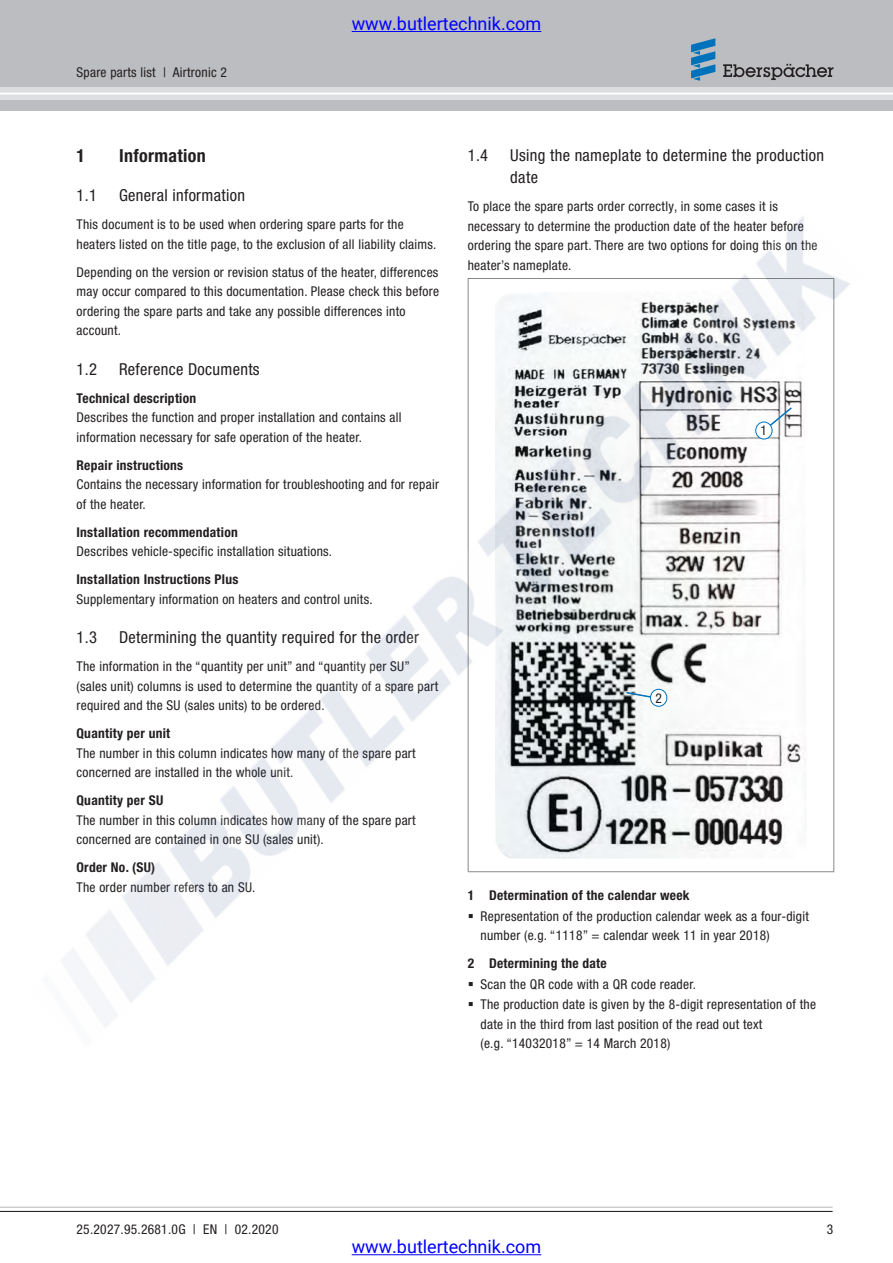
<style>
.page{position:relative;width:893px;height:1263px;background:#fff}
.page>*{position:absolute;margin:0;border:0;box-sizing:border-box;transform-origin:0 0}
.t1{font:18px "Roboto";color:#00f}
.t2{font:700 condensed 18px "Helvetica Neue LTW1 G";letter-spacing:.02em;color:#231f20}
.t3{font:condensed 16.5px/22.5px "Helvetica Neue LTW1 G";letter-spacing:.02em;color:#231f20}
.Fließtext_9pt{font:condensed 13.5px/19.5px "Helvetica Neue LTW1 G";letter-spacing:.02em;color:#231f20}
.Fließtext_9pt_2vor{font:condensed 13.5px/19.5px "Helvetica Neue LTW1 G";letter-spacing:.02em;color:#231f20}
.Fließtext_9pt_bold_2{font:700 condensed 13.5px "Helvetica Neue LTW1 G";letter-spacing:.02em;color:#231f20}
.Fließtext_9pt_bold{font:700 condensed 13.5px "Helvetica Neue LTW1 G";letter-spacing:.02em;color:#231f20}
.Fließtext_9pt_zentri{font:condensed 13.5px "Helvetica Neue LTW1 G";color:#231f20}
</style>
<div class="page">
<hr style="left:0;top:1207px;width:833px;height:1px;background:#bcbdc0">
<hr style="left:0;top:1211px;width:833px;height:1px;background:#231f20">
<div style="left:0;top:0;width:893px;height:111px;background:#bcbdc0"></div>
<svg style="left:0;top:87px;width:893px;height:13px;fill:#dddedf"></svg>
<hr style="left:0;top:93px;width:893px;height:1px;background:#fff">
<svg style="left:723px;top:64px;width:110px;height:16px"></svg>
<svg style="left:691px;top:38px;width:24px;height:43px"></svg>
<img style="left:61px;top:216px;width:789px;height:809px">
<hr style="left:352px;top:31px;width:189px;height:1px;background:#00f">
<hr style="left:352px;top:1254px;width:189px;height:1px;background:#00f">
<svg style="left:469px;top:914px;width:4px;height:4px"></svg>
<svg style="left:469px;top:982px;width:4px;height:4px"></svg>
<svg style="left:469px;top:1002px;width:4px;height:4px"></svg>
<p class="Fließtext_9pt_2vor" style="left:77px;top:62px;width:152px">Spare parts list | Airtronic 2</p>
<h1 class="t1" style="left:352px;top:11px;width:191px">www.butlertechnik.com</h1>
<p class="t2" style="left:77px;top:144px;width:10px">1</p>
<p class="t2" style="left:119px;top:144px;width:88px">Information</p>
<p class="t3" style="left:77px;top:184px;width:22px">1.1</p>
<p class="t3" style="left:119px;top:184px;width:128px">General information</p>
<p class="Fließtext_9pt" style="left:77px;top:215px;width:361px">This document is to be used when ordering spare parts for the heaters listed on the title page, to the exclusion of all liability claims.</p>
<p class="Fließtext_9pt_2vor" style="left:77px;top:262px;width:364px">Depending on the version or revision status of the heater, differences may occur compared to this documentation. Please check this before ordering the spare parts and take any possible differences into account.</p>
<p class="t3" style="left:77px;top:358px;width:22px">1.2</p>
<p class="t3" style="left:119px;top:358px;width:142px">Reference Documents</p>
<p class="Fließtext_9pt_bold" style="left:77px;top:390px;width:121px">Technical description</p>
<p class="Fließtext_9pt" style="left:77px;top:408px;width:326px">Describes the function and proper installation and contains all information necessary for safe operation of the heater.</p>
<p class="Fließtext_9pt_bold_2" style="left:77px;top:457px;width:108px">Repair instructions</p>
<p class="Fließtext_9pt" style="left:77px;top:475px;width:364px">Contains the necessary information for troubleshooting and for repair of the heater.</p>
<p class="Fließtext_9pt_bold_2" style="left:77px;top:524px;width:163px">Installation recommendation</p>
<p class="Fließtext_9pt" style="left:77px;top:542px;width:257px">Describes vehicle-specific installation situations.</p>
<p class="Fließtext_9pt_bold_2" style="left:77px;top:571px;width:163px">Installation Instructions Plus</p>
<p class="Fließtext_9pt" style="left:77px;top:589px;width:298px">Supplementary information on heaters and control units.</p>
<p class="t3" style="left:77px;top:626px;width:22px">1.3</p>
<p class="t3" style="left:119px;top:626px;width:302px">Determining the quantity required for the order</p>
<p class="Fließtext_9pt" style="left:77px;top:657px;width:363px">The information in the “quantity per unit” and “quantity per SU” (sales unit) columns is used to determine the quantity of a spare part required and the SU (sales units) to be ordered.</p>
<p class="Fließtext_9pt_bold_2" style="left:77px;top:725px;width:95px">Quantity per unit</p>
<p class="Fließtext_9pt" style="left:77px;top:743px;width:341px">The number in this column indicates how many of the spare part concerned are installed in the whole unit.</p>
<p class="Fließtext_9pt_bold_2" style="left:77px;top:792px;width:88px">Quantity per SU</p>
<p class="Fließtext_9pt" style="left:77px;top:810px;width:341px">The number in this column indicates how many of the spare part concerned are contained in one SU (sales unit).</p>
<p class="Fließtext_9pt_bold_2" style="left:77px;top:859px;width:80px">Order No. (SU)</p>
<p class="Fließtext_9pt" style="left:77px;top:877px;width:180px">The order number refers to an SU.</p>
<p class="t3" style="left:468px;top:144px;width:22px">1.4</p>
<p class="t3" style="left:510px;top:144px;width:315px">Using the nameplate to determine the production date</p>
<p class="Fließtext_9pt" style="left:468px;top:197px;width:351px">To place the spare parts order correctly, in some cases it is necessary to determine the production date of the heater before ordering the spare part. There are two options for doing this on the heater’s nameplate.</p>
<p class="Fließtext_9pt_zentri" style="left:761px;top:423px;width:8px">1</p>
<p class="Fließtext_9pt_zentri" style="left:655px;top:690px;width:8px">2</p>
<p class="Fließtext_9pt_bold_2" style="left:468px;top:887px;width:223px">1 Determination of the calendar week</p>
<p class="Fließtext_9pt_2vor" style="left:480px;top:906px;width:330px">Representation of the production calendar week as a four-digit number (e.g. “1118” = calendar week 11 in year 2018)</p>
<p class="Fließtext_9pt_bold_2" style="left:468px;top:955px;width:141px">2 Determining the date</p>
<p class="Fließtext_9pt_2vor" style="left:480px;top:974px;width:217px">Scan the QR code with a QR code reader.</p>
<p class="Fließtext_9pt_2vor" style="left:480px;top:995px;width:337px">The production date is given by the 8-digit representation of the date in the third from last position of the read out text<br>(e.g. “14032018” = 14 March 2018)</p>
<p class="Fließtext_9pt_2vor" style="left:77px;top:1220px;width:203px">25.2027.95.2681.0G | EN | 02.2020</p>
<p class="Fließtext_9pt_2vor" style="left:827px;top:1220px;width:8px">3</p>
<h1 class="t1" style="left:352px;top:1234px;width:191px">www.butlertechnik.com</h1>
</div>
